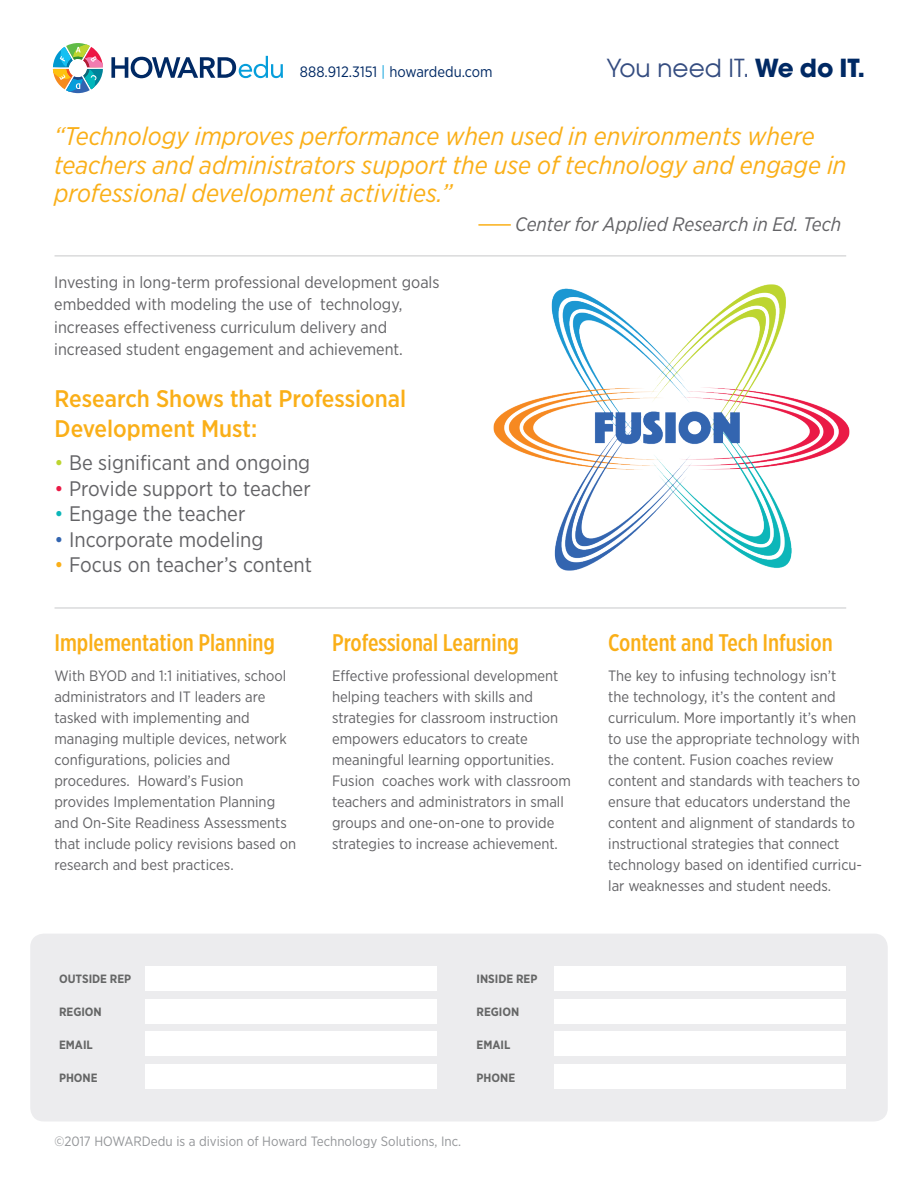
<style>
.page{position:relative;width:918px;height:1188px;background:#fff}
.page>*{position:absolute;margin:0;border:0;box-sizing:border-box;transform-origin:0 0}
.t1{font:italic 25.5px/28.5px "Gotham Narrow";color:#faaf18}
.t2{font:24.75px "Avant Garde";color:#344c80}
.t3{font:500 24px "Gotham X Narrow";color:#faaf18}
.t4{font:500 24px/30px "Gotham Narrow";color:#faaf18}
.t5{font:21px "Gotham Narrow";color:#636366}
.t6{font:italic 19.5px "Gotham Narrow";color:#636366}
.t7{font:16.5px/22.5px "Gotham Narrow";color:#636366}
.t8{font:15px/21px "Gotham Narrow";color:#636366}
.t9{font:15px "Gotham Narrow";color:#002964}
.t10{font:13.5px "Gotham Narrow";color:#939598}
.t11{font:700 12px "Gotham Narrow";color:#656666}
.s1{color:#069edb}
.s2{font-weight:700;color:#002964}
.s3{color:#bdd530}
.s4{color:#ea1a46}
.s5{color:#0cb6b9}
.s6{color:#3365b0}
.s7{color:#faaf18}
</style>
<div class="page">
<svg style="left:111px;top:56px;width:172px;height:22px"></svg>
<svg style="left:53px;top:43px;width:50px;height:50px"></svg>
<div style="left:30px;top:934px;width:858px;height:187px;background:#ececee;border-radius:14px"></div>
<div style="left:145px;top:967px;width:291px;height:24px;background:#fff"></div>
<div style="left:554px;top:967px;width:292px;height:24px;background:#fff"></div>
<div style="left:145px;top:999px;width:291px;height:24px;background:#fff"></div>
<div style="left:554px;top:999px;width:292px;height:24px;background:#fff"></div>
<div style="left:145px;top:1032px;width:291px;height:24px;background:#fff"></div>
<div style="left:554px;top:1032px;width:292px;height:24px;background:#fff"></div>
<div style="left:145px;top:1064px;width:291px;height:24px;background:#fff"></div>
<div style="left:554px;top:1064px;width:292px;height:24px;background:#fff"></div>
<hr style="left:478px;top:224px;width:33px;height:2px;background:#faaf18">
<img style="left:493px;top:284px;width:357px;height:287px">
<hr style="left:55px;top:608px;width:791px;height:1px;background:#c7c8ca">
<hr style="left:55px;top:256px;width:791px;height:1px;background:#c7c8ca">
<p class="t9" style="left:300px;top:63px;width:194px">888.912.3151 <span class="s1">|</span> howardedu.com</p>
<h2 class="t2" style="left:607px;top:53px;width:260px">You need IT. <span class="s2">We do IT.</span></h2>
<h1 class="t1" style="left:54px;top:121px;width:794px">“Technology improves performance when used in environments where teachers and administrators support the use of technology and engage in professional development activities.”</h1>
<h3 class="t6" style="left:515px;top:212px;width:328px">Center for Applied Research in Ed. Tech</h3>
<p class="t7" style="left:54px;top:270px;width:387px">Investing in long-term professional development goals embedded with modeling the use of technology, increases effectiveness curriculum delivery and increased student engagement and achievement.</p>
<h3 class="t4" style="left:55px;top:384px;width:353px">Research Shows that Professional<br>Development Must:</h3>
<h3 class="t5" style="left:55px;top:450px;width:257px"><span class="s3">•</span> Be significant and ongoing</h3>
<h3 class="t5" style="left:55px;top:475px;width:258px"><span class="s4">•</span> Provide support to teacher</h3>
<h3 class="t5" style="left:55px;top:501px;width:192px"><span class="s5">•</span> Engage the teacher</h3>
<h3 class="t5" style="left:55px;top:526px;width:210px"><span class="s6">•</span> Incorporate modeling</h3>
<h3 class="t5" style="left:55px;top:552px;width:259px"><span class="s7">•</span> Focus on teacher’s content</h3>
<h3 class="t3" style="left:54px;top:628px;width:222px">Implementation Planning</h3>
<p class="t8" style="left:54px;top:665px;width:243px">With BYOD and 1:1 initiatives, school administrators and IT leaders are tasked with implementing and managing multiple devices, network configurations, policies and procedures. Howard’s Fusion provides Implementation Planning and On-Site Readiness Assessments that include policy revisions based on research and best practices.</p>
<h3 class="t3" style="left:332px;top:628px;width:189px">Professional Learning</h3>
<p class="t8" style="left:332px;top:665px;width:240px">Effective professional development helping teachers with skills and strategies for classroom instruction empowers educators to create meaningful learning opportunities.<br>Fusion coaches work with classroom teachers and administrators in small groups and one-on-one to provide strategies to increase achievement.</p>
<p class="t11" style="left:59px;top:971px;width:74px">OUTSIDE REP</p>
<p class="t11" style="left:59px;top:1004px;width:44px">REGION</p>
<p class="t11" style="left:59px;top:1037px;width:35px">EMAIL</p>
<p class="t11" style="left:59px;top:1070px;width:40px">PHONE</p>
<p class="t11" style="left:477px;top:971px;width:62px">INSIDE REP</p>
<p class="t11" style="left:477px;top:1004px;width:44px">REGION</p>
<p class="t11" style="left:477px;top:1037px;width:35px">EMAIL</p>
<p class="t11" style="left:477px;top:1070px;width:40px">PHONE</p>
<p class="t10" style="left:55px;top:1133px;width:408px">©2017 HOWARDedu is a division of Howard Technology Solutions, Inc.</p>
<h3 class="t3" style="left:608px;top:628px;width:226px">Content and Tech Infusion</h3>
<p class="t8" style="left:608px;top:665px;width:255px">The key to infusing technology isn’t<br>the technology, it’s the content and curriculum. More importantly it’s when to use the appropriate technology with the content. Fusion coaches review content and standards with teachers to ensure that educators understand the content and alignment of standards to instructional strategies that connect technology based on identified curricu&shy;lar weaknesses and student needs.</p>
</div>
